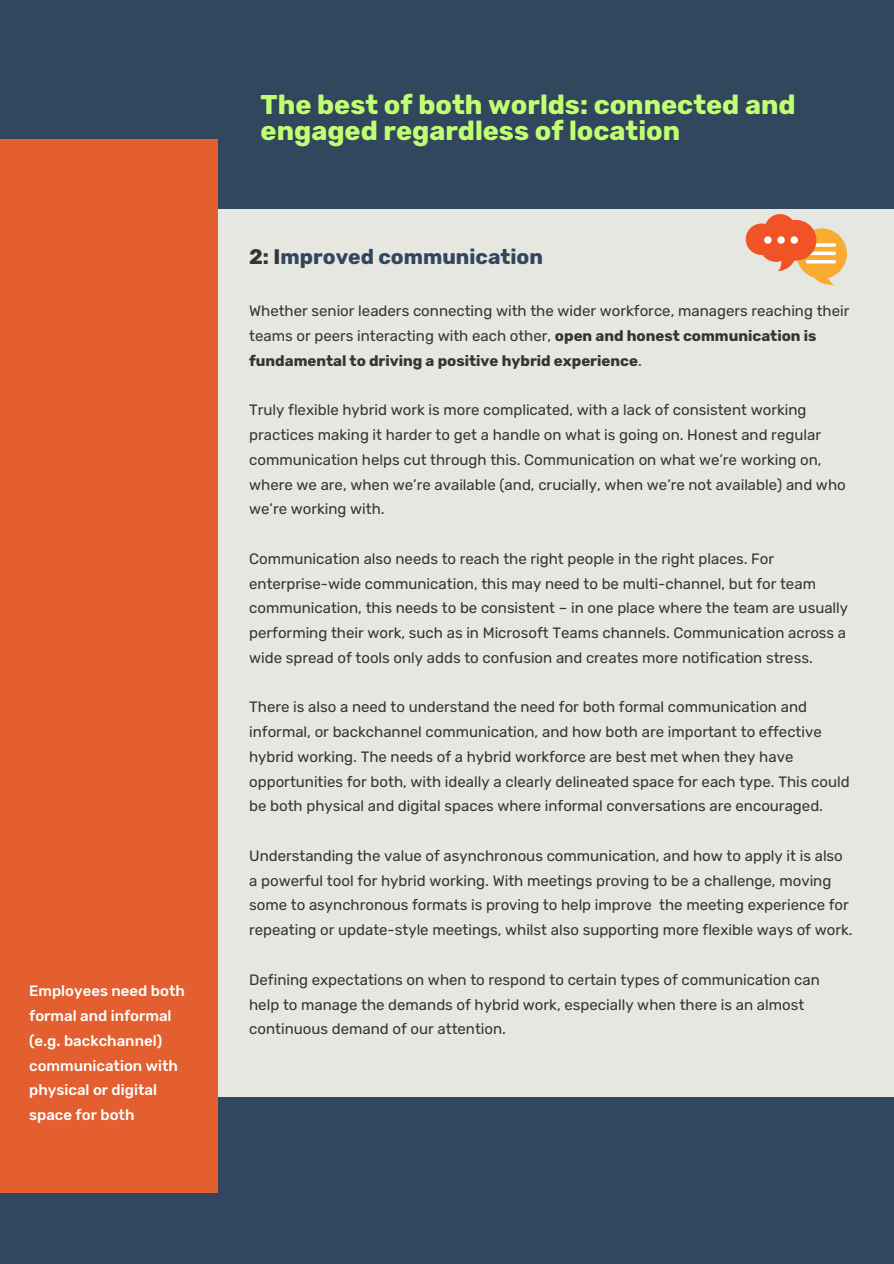
<style>
.page{position:relative;width:894px;height:1264px;background:#fff}
.page>*{position:absolute;margin:0;border:0;box-sizing:border-box;transform-origin:0 0}
.t1{font:700 27px/25.8px "Rubik";color:#c1ff72}
.t2{font:700 21px "Rubik";color:#32465e}
.t3{font:15px/24.8px "Rubik";color:#353537}
.t4{font:500 15px/24.8px "Rubik";color:#fff}
.s1{color:#353537}
.s2{font-weight:700}
</style>
<div class="page">
<div style="left:0;top:0;width:893px;height:1263px;background:#32465e"></div>
<div style="left:0;top:209px;width:893px;height:887px;background:#e6e7e1"></div>
<div style="left:0;top:140px;width:218px;height:1052px;background:#e35f2f"></div>
<svg style="left:745px;top:214px;width:101px;height:72px"></svg>
<div style="left:764px;top:236px;width:7px;height:8px;background:#fff;border-radius:50%"></div>
<div style="left:777px;top:236px;width:7px;height:8px;background:#fff;border-radius:50%"></div>
<div style="left:790px;top:236px;width:7px;height:8px;background:#fff;border-radius:50%"></div>
<p class="t4" style="left:29px;top:978px;width:157px">Employees need both formal and informal (e.g. backchannel) communication with physical or digital space for both</p>
<p class="t1" style="left:260px;top:91px;width:536px">The best of both worlds: connected and engaged regardless of location</p>
<h1 class="t2" style="left:249px;top:245px;width:295px"><span class="s1">2: I</span>mproved communication</h1>
<h3 class="t3" style="left:249px;top:299px;width:601px">Whether senior leaders connecting with the wider workforce, managers reaching their teams or peers interacting with each other, <span class="s2">open and honest communication is fundamental to driving a positive hybrid experience</span>.</h3>
<p class="t3" style="left:249px;top:398px;width:598px">Truly flexible hybrid work is more complicated, with a lack of consistent working practices making it harder to get a handle on what is going on. Honest and regular communication helps cut through this. Communication on what we’re working on, where we are, when we’re available (and, crucially, when we’re not available) and who we’re working with.</p>
<h2 class="t3" style="left:249px;top:546px;width:600px">Communication also needs to reach the right people in the right places. For enterprise-wide communication, this may need to be multi-channel, but for team communication, this needs to be consistent – in one place where the team are usually performing their work, such as in Microsoft Teams channels. Communication across a wide spread of tools only adds to confusion and creates more notification stress.</h2>
<p class="t3" style="left:249px;top:695px;width:601px">There is also a need to understand the need for both formal communication and informal, or backchannel communication, and how both are important to effective hybrid working. The needs of a hybrid workforce are best met when they have opportunities for both, with ideally a clearly delineated space for each type. This could be both physical and digital spaces where informal conversations are encouraged.</p>
<p class="t3" style="left:249px;top:843px;width:604px">Understanding the value of asynchronous communication, and how to apply it is also a powerful tool for hybrid working. With meetings proving to be a challenge, moving some to asynchronous formats is proving to help improve the meeting experience for repeating or update-style meetings, whilst also supporting more flexible ways of work.</p>
<p class="t3" style="left:249px;top:967px;width:572px">Defining expectations on when to respond to certain types of communication can help to manage the demands of hybrid work, especially when there is an almost continuous demand of our attention.</p>
</div>
